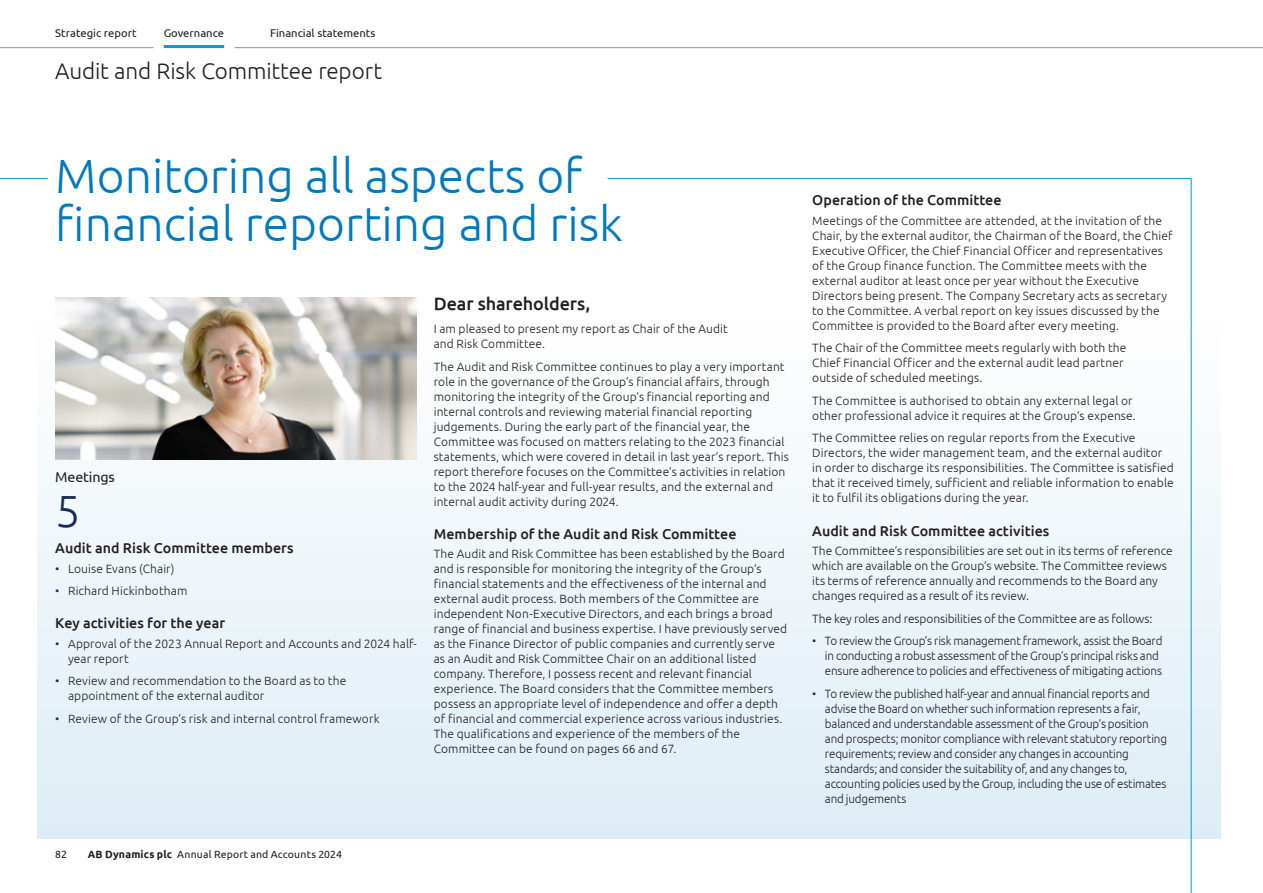
<style>
.page{position:relative;width:1263px;height:893px;background:#fff}
.page>*{position:absolute;margin:0;border:0;box-sizing:border-box;transform-origin:0 0}
.Main_Heading{font:300 48px/48px "Ubuntu";color:#0078bc}
.Factoid_Big_Fig{font:300 45px "Ubuntu";color:#1a2c55}
.Page_Title{font:300 22.5px "Ubuntu";letter-spacing:-.005em;color:#231f20}
.Subhead_0{font:500 18px "Ubuntu";letter-spacing:-.005em;color:#231f20}
.Subhead_1{font:500 14.25px "Ubuntu";letter-spacing:.005em;color:#231f20}
.Chart_Title{font:14.25px "Ubuntu";letter-spacing:-.01em;color:#231f20}
.Body_Text{font:300 12px/15px "Ubuntu";letter-spacing:.01em;color:#231f20}
.Body_Text-2{font:300 12px/15px "Ubuntu";letter-spacing:-.015em;color:#231f20}
.Body_Text-3{font:300 12px "Ubuntu";letter-spacing:-.01em;color:#231f20}
.t1{font:11.25px "Ubuntu";color:#231f20}
.t2{font:10.5px "Ubuntu";letter-spacing:.015em;color:#231f20}
.s1{color:#1a2c55}
.s2{font-weight:700}
</style>
<div class="page">
<div style="left:37px;top:236px;width:1183px;height:603px;background:linear-gradient(to bottom,#fff,#ddedf6)"></div>
<hr style="left:0;top:178px;width:48px;height:1px;background:#009bd8">
<svg style="left:607px;top:178px;width:585px;height:715px"></svg>
<img style="left:55px;top:298px;width:362px;height:161px">
<hr style="left:164px;top:45px;width:60px;height:3px;background:#009bd8">
<hr style="left:0;top:47px;width:153px;height:1px;background:#939598">
<hr style="left:235px;top:47px;width:1028px;height:1px;background:#939598">
<p class="t1" style="left:55px;top:27px;width:83px">Strategic report</p>
<p class="t1" style="left:164px;top:27px;width:62px">Governance</p>
<p class="t1" style="left:270px;top:27px;width:107px">Financial statements</p>
<p class="Page_Title" style="left:55px;top:58px;width:328px">Audit and Risk Committee report</p>
<p class="Main_Heading" style="left:55px;top:150px;width:569px">Monitoring all aspects of financial reporting and risk</p>
<p class="Chart_Title" style="left:55px;top:468px;width:61px">Meetings</p>
<p class="Factoid_Big_Fig" style="left:55px;top:484px;width:27px">5</p>
<p class="Subhead_1" style="left:55px;top:539px;width:240px">Audit and Risk Committee members</p>
<p class="Body_Text" style="left:55px;top:560px;width:121px"><span class="s1">•</span> Louise Evans (Chair)</p>
<p class="Body_Text" style="left:55px;top:583px;width:134px"><span class="s1">•</span> Richard Hickinbotham</p>
<p class="Subhead_1" style="left:55px;top:614px;width:171px">Key activities for the year</p>
<p class="Body_Text" style="left:68px;top:636px;width:350px;text-indent:-13px"><span class="s1">•</span> Approval of the 2023 Annual Report and Accounts and 2024 half&shy;year report</p>
<p class="Body_Text" style="left:68px;top:673px;width:280px;text-indent:-13px"><span class="s1">•</span> Review and recommendation to the Board as to the appointment of the external auditor</p>
<p class="Body_Text" style="left:55px;top:711px;width:326px"><span class="s1">•</span> Review of the Group’s risk and internal control framework</p>
<p class="Subhead_0" style="left:434px;top:292px;width:158px">Dear shareholders,</p>
<p class="Body_Text" style="left:434px;top:321px;width:295px">I am pleased to present my report as Chair of the Audit and Risk Committee.</p>
<p class="Body_Text" style="left:434px;top:358px;width:357px">The Audit and Risk Committee continues to play a very important role in the governance of the Group’s financial affairs, through monitoring the integrity of the Group’s financial reporting and internal controls and reviewing material financial reporting judgements. During the early part of the financial year, the Committee was focused on matters relating to the 2023 financial statements, which were covered in detail in last year’s report. This report therefore focuses on the Committee’s activities in relation to the 2024 half-year and full-year results, and the external and internal audit activity during 2024.</p>
<p class="Subhead_1" style="left:434px;top:525px;width:304px">Membership of the Audit and Risk Committee</p>
<p class="Body_Text" style="left:434px;top:546px;width:355px">The Audit and Risk Committee has been established by the Board and is responsible for monitoring the integrity of the Group’s financial statements and the effectiveness of the internal and external audit process. Both members of the Committee are independent Non-Executive Directors, and each brings a broad range of financial and business expertise. I have previously served as the Finance Director of public companies and currently serve as an Audit and Risk Committee Chair on an additional listed company. Therefore, I possess recent and relevant financial experience. The Board considers that the Committee members possess an appropriate level of independence and offer a depth of financial and commercial experience across various industries.<br>The qualifications and experience of the members of the Committee can be found on pages 66 and 67.</p>
<p class="t2" style="left:55px;top:848px;width:13px">82</p>
<p class="t2" style="left:88px;top:848px;width:256px"><span class="s2">AB Dynamics plc</span> Annual Report and Accounts 2024</p>
<p class="Subhead_1" style="left:812px;top:191px;width:191px">Operation of the Committee</p>
<p class="Body_Text" style="left:812px;top:213px;width:362px">Meetings of the Committee are attended, at the invitation of the Chair, by the external auditor, the Chairman of the Board, the Chief Executive Officer, the Chief Financial Officer and representatives of the Group finance function. The Committee meets with the external auditor at least once per year without the Executive Directors being present. The Company Secretary acts as secretary to the Committee. A verbal report on key issues discussed by the Committee is provided to the Board after every meeting.</p>
<p class="Body_Text" style="left:812px;top:340px;width:316px">The Chair of the Committee meets regularly with both the<br>Chief Financial Officer and the external audit lead partner outside of scheduled meetings.</p>
<p class="Body_Text" style="left:812px;top:393px;width:325px">The Committee is authorised to obtain any external legal or other professional advice it requires at the Group’s expense.</p>
<p class="Body_Text" style="left:812px;top:430px;width:363px">The Committee relies on regular reports from the Executive Directors, the wider management team, and the external auditor in order to discharge its responsibilities. The Committee is satisfied that it received timely, sufficient and reliable information to enable it to fulfil its obligations during the year.</p>
<p class="Subhead_1" style="left:812px;top:522px;width:239px">Audit and Risk Committee activities</p>
<p class="Body_Text" style="left:812px;top:543px;width:362px">The Committee’s responsibilities are set out in its terms of reference which are available on the Group’s website. The Committee reviews its terms of reference annually and recommends to the Board any changes required as a result of its review.</p>
<p class="Body_Text-3" style="left:812px;top:611px;width:342px">The key roles and responsibilities of the Committee are as follows:</p>
<p class="Body_Text-2" style="left:825px;top:633px;width:339px;text-indent:-13px"><span class="s1">•</span> To review the Group’s risk management framework, assist the Board in conducting a robust assessment of the Group’s principal risks and ensure adherence to policies and effectiveness of mitigating actions</p>
<p class="Body_Text-2" style="left:825px;top:685px;width:343px;text-indent:-13px"><span class="s1">•</span> To review the published half-year and annual financial reports and advise the Board on whether such information represents a fair, balanced and understandable assessment of the Group’s position and prospects; monitor compliance with relevant statutory reporting requirements; review and consider any changes in accounting standards; and consider the suitability of, and any changes to, accounting policies used by the Group, including the use of estimates and judgements</p>
</div>
